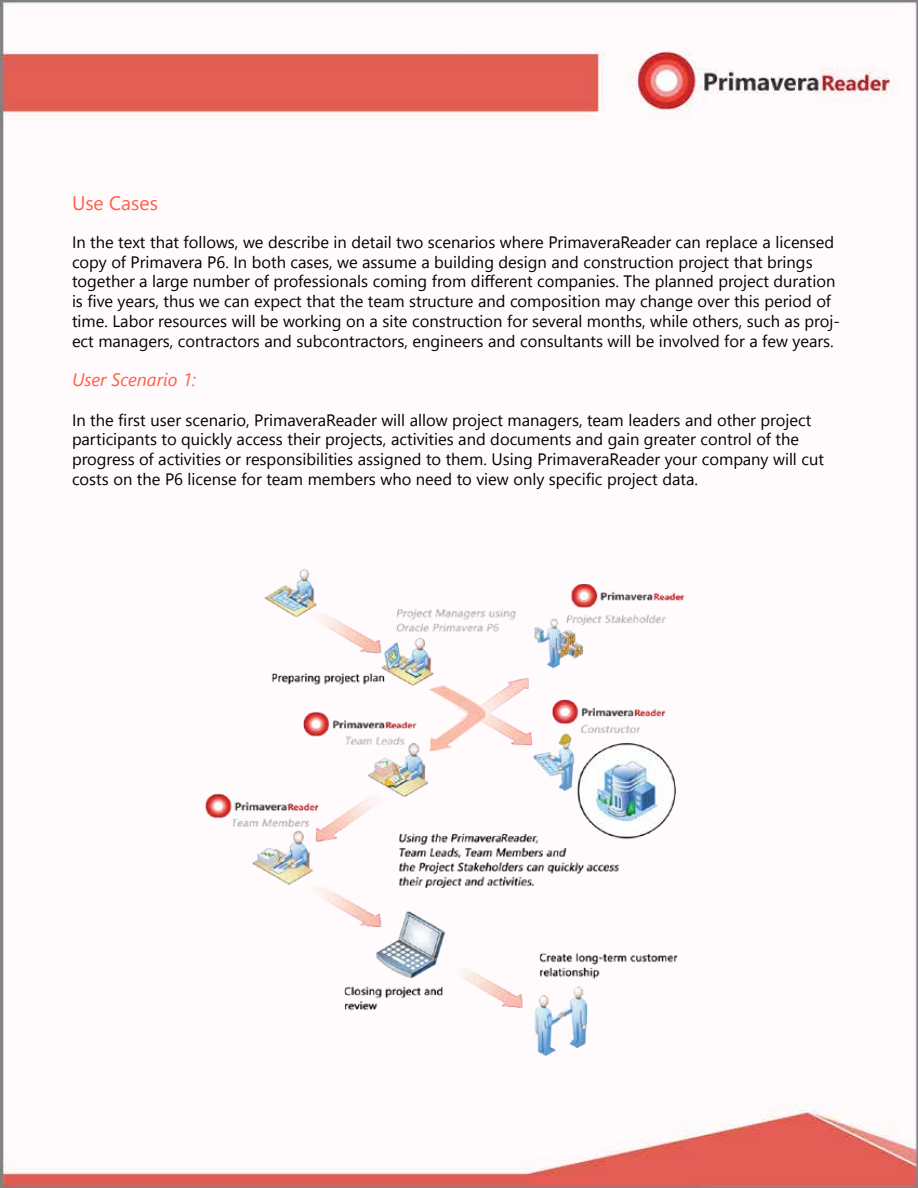
<style>
.page{position:relative;width:918px;height:1188px;background:#fff}
.page>*{position:absolute;margin:0;border:0;box-sizing:border-box;transform-origin:0 0}
.t1{font:19.5px "Segoe UI";color:#ff5e4a}
.t2{font:italic 18px "Segoe UI";color:#ff5e4a}
.t3{font:16.5px/19.8px "Segoe UI";color:#000}
</style>
<div class="page">
<img style="left:0;top:0;width:918px;height:1188px">
<img style="left:199px;top:545px;width:515px;height:514px">
<p class="t1" style="left:72px;top:187px;width:87px">Use Cases</p>
<p class="t3" style="left:72px;top:232px;width:769px">In the text that follows, we describe in detail two scenarios where PrimaveraReader can replace a licensed copy of Primavera P6. In both cases, we assume a building design and construction project that brings together a large number of professionals coming from different companies. The planned project duration is five years, thus we can expect that the team structure and composition may change over this period of time. Labor resources will be working on a site construction for several months, while others, such as proj&shy;ect managers, contractors and subcontractors, engineers and consultants will be involved for a few years.</p>
<p class="t2" style="left:72px;top:367px;width:125px">User Scenario 1:</p>
<p class="t3" style="left:72px;top:410px;width:754px">In the first user scenario, PrimaveraReader will allow project managers, team leaders and other project participants to quickly access their projects, activities and documents and gain greater control of the progress of activities or responsibilities assigned to them. Using PrimaveraReader your company will cut costs on the P6 license for team members who need to view only specific project data.</p>
</div>
